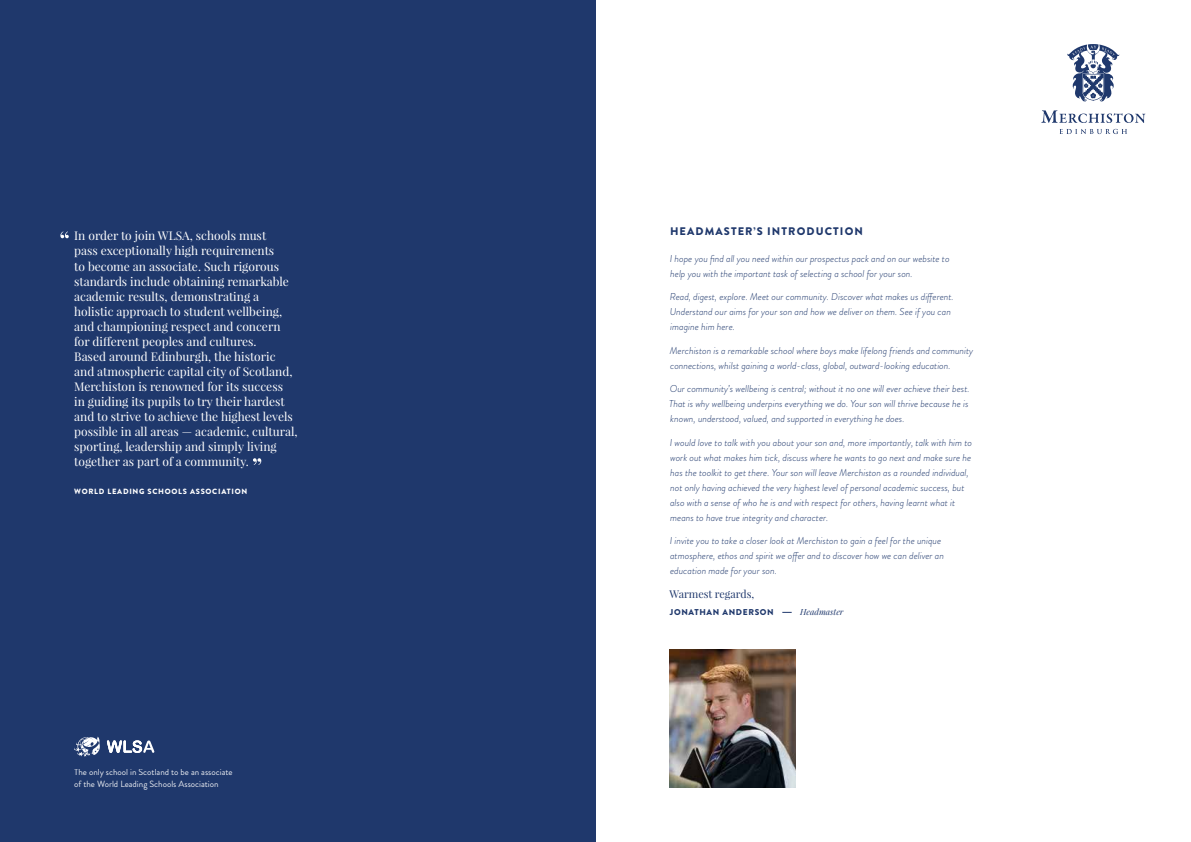
<style>
.page{position:relative;width:1191px;height:842px;background:#fff}
.page>*{position:absolute;margin:0;border:0;box-sizing:border-box;transform-origin:0 0}
.t1{font:12px/15px "Playfair Display";color:#fff}
.t2{font:900 11px "Brandon Grotesque";letter-spacing:.1em;color:#1f386c}
.t3{font:10.7px "Playfair Display";color:#1f386c}
.t4{font:italic 300 10px/15px "Brandon Grotesque";color:#1f386c}
.t5{font:9px/12px "Brandon Grotesque";color:#fff}
.t6{font:900 8.4px "Brandon Grotesque";letter-spacing:.075em;color:#1f386c}
.t7{font:italic 8.4px "Playfair Display";color:#1f386c}
.t8{font:900 7.6px "Brandon Grotesque";letter-spacing:.095em;color:#fff}
</style>
<div class="page">
<div style="left:0;top:0;width:595px;height:842px;background:#1f386c"></div>
<svg style="left:253px;top:458px;width:8px;height:7px"></svg>
<svg style="left:60px;top:231px;width:9px;height:7px"></svg>
<img style="left:669px;top:650px;width:127px;height:137px">
<svg style="left:74px;top:736px;width:26px;height:21px"></svg>
<svg style="left:107px;top:740px;width:47px;height:13px"></svg>
<svg style="left:1041px;top:110px;width:105px;height:24px"></svg>
<svg style="left:1067px;top:44px;width:52px;height:58px"></svg>
<p class="t1" style="left:74px;top:228px;width:225px">In order to join WLSA, schools must<br>pass exceptionally high requirements<br>to become an associate. Such rigorous standards include obtaining remarkable academic results, demonstrating a holistic approach to student wellbeing, and championing respect and concern for different peoples and cultures.<br>Based around Edinburgh, the historic and atmospheric capital city of Scotland, Merchiston is renowned for its success<br>in guiding its pupils to try their hardest and to strive to achieve the highest levels possible in all areas — academic, cultural, sporting, leadership and simply living together as part of a community.</p>
<p class="t8" style="left:74px;top:486px;width:174px">WORLD LEADING SCHOOLS ASSOCIATION</p>
<p class="t5" style="left:74px;top:766px;width:160px">The only school in Scotland to be an associate of the World Leading Schools Association</p>
<p class="t2" style="left:670px;top:224px;width:194px">HEADMASTER’S INTRODUCTION</p>
<p class="t4" style="left:670px;top:251px;width:281px">I hope you find all you need within our prospectus pack and on our website to help you with the important task of selecting a school for your son.</p>
<p class="t4" style="left:670px;top:289px;width:285px">Read, digest, explore. Meet our community. Discover what makes us different.<br>Understand our aims for your son and how we deliver on them. See if you can imagine him here.</p>
<p class="t4" style="left:670px;top:343px;width:305px">Merchiston is a remarkable school where boys make lifelong friends and community connections, whilst gaining a world-class, global, outward-looking education.</p>
<p class="t4" style="left:669px;top:381px;width:302px;text-align:justify">Our community’s wellbeing is central; without it no one will ever achieve their best.<br>That is why wellbeing underpins everything we do. Your son will thrive because he is known, understood, valued, and supported in everything he does.</p>
<p class="t4" style="left:670px;top:435px;width:304px">I would love to talk with you about your son and, more importantly, talk with him to work out what makes him tick, discuss where he wants to go next and make sure he has the toolkit to get there. Your son will leave Merchiston as a rounded individual, not only having achieved the very highest level of personal academic success, but also with a sense of who he is and with respect for others, having learnt what it means to have true integrity and character.</p>
<p class="t4" style="left:670px;top:533px;width:276px">I invite you to take a closer look at Merchiston to gain a feel for the unique atmosphere, ethos and spirit we offer and to discover how we can deliver an education made for your son.</p>
<p class="t3" style="left:669px;top:587px;width:86px">Warmest regards,</p>
<p class="t6" style="left:670px;top:606px;width:105px">JONATHAN ANDERSON</p>
<p class="t7" style="left:800px;top:606px;width:45px">Headmaster</p>
</div>
